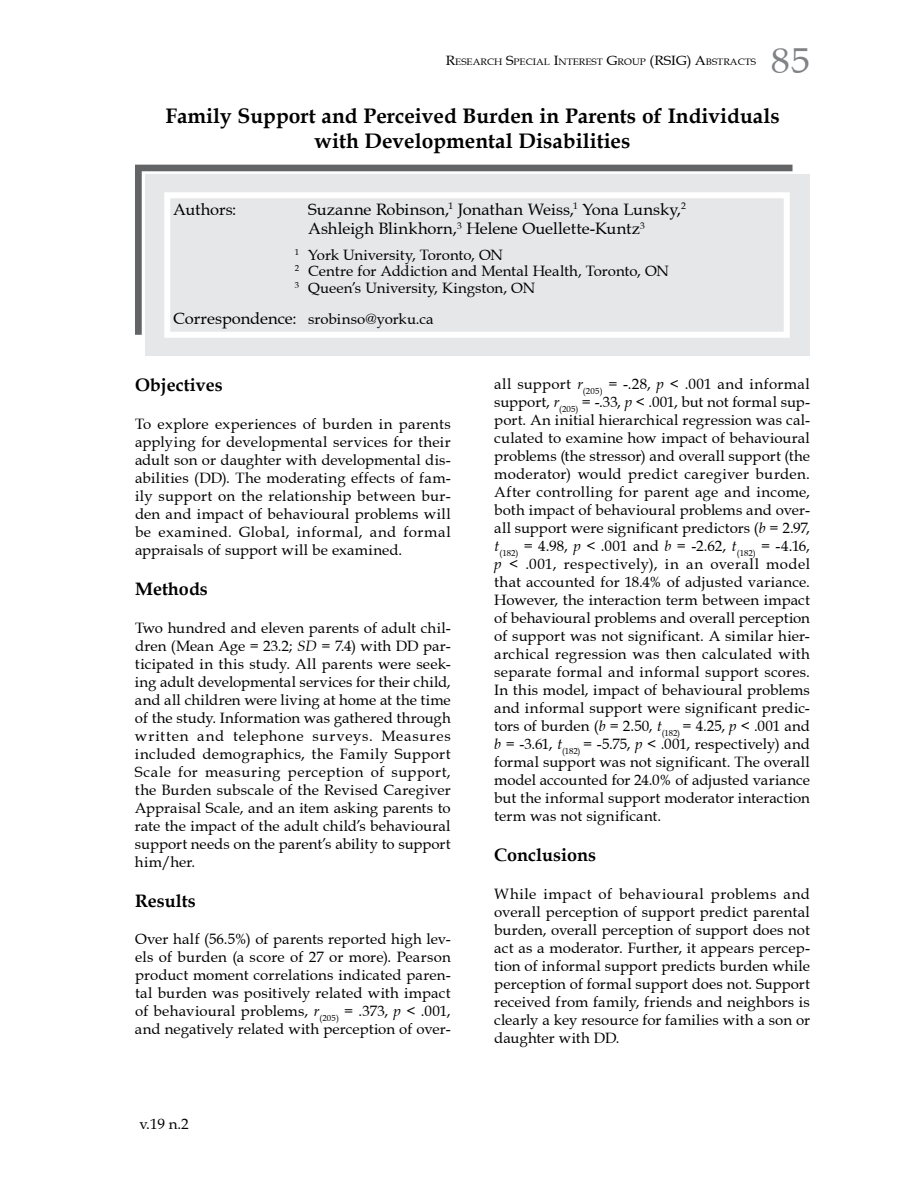
<style>
.page{position:relative;width:918px;height:1188px;background:#fff}
.page>*{position:absolute;margin:0;border:0;box-sizing:border-box;transform-origin:0 0}
.t1{font:36px "Book Antiqua";color:#808285;scale:1.05 1}
.t2{font:700 21px/25.2px "Book Antiqua";color:#000;text-align:center}
.t3{font:700 18px "Book Antiqua";color:#000}
.t4{font:16.5px/19.5px "Book Antiqua";color:#000}
.t5{font:15px/18px "Book Antiqua";letter-spacing:.005em;color:#000;text-align:justify}
.t6{font:9.45px "Book Antiqua";color:#000;scale:1.05 1}
.s1{font-size:13.5px}
.s2{font-size:16.5px}
.s3{font-style:italic}
</style>
<div class="page">
<svg style="left:135px;top:165px;width:658px;height:170px;fill:#636466"></svg>
<div style="left:145px;top:174px;width:664px;height:182px;background:#e6e7e8"></div>
<div style="left:164px;top:192px;width:626px;height:146px;border:6px solid #fff"></div>
<p class="t6" style="left:446px;top:56px;width:297px"><span class="s1">R</span>ESEARCH <span class="s1">S</span>PECIAL <span class="s1">I</span>NTEREST <span class="s1">G</span>ROUP <span class="s1">(RSIG) A</span>BSTRACTS</p>
<h1 class="t1" style="left:771px;top:38px;width:38px">85</h1>
<h2 class="t2" style="left:165px;top:103px;width:616px">Family Support and Perceived Burden in Parents of Individuals with Developmental Disabilities</h2>
<p class="t4" style="left:173px;top:199px;width:65px">Authors:</p>
<p class="t4" style="left:308px;top:199px;width:379px">Suzanne Robinson,<sup>1</sup> Jonathan Weiss,<sup>1</sup> Yona Lunsky,<sup>2<br></sup>Ashleigh Blinkhorn,<sup>3</sup> Helene Ouellette-Kuntz<sup>3</sup></p>
<p class="t5" style="left:295px;top:246px;width:376px;line-height:16.5px;text-align:left"><sup>1</sup> York University, Toronto, ON<br><sup>2</sup> Centre for Addiction and Mental Health, Toronto, ON<br><sup>3</sup> Queen’s University, Kingston, ON</p>
<p class="t5" style="left:173px;top:310px;width:262px"><span class="s2">Correspondence:</span> srobinso@yorku.ca</p>
<p class="t3" style="left:135px;top:373px;width:89px">Objectives</p>
<p class="t5" style="left:135px;top:415px;width:317px">To explore experiences of burden in parents applying for developmental services for their adult son or daughter with developmental dis&shy;abilities (DD). The moderating effects of fam&shy;ily support on the relationship between bur&shy;den and impact of behavioural problems will be examined. Global, informal, and formal appraisals of support will be examined.</p>
<p class="t3" style="left:135px;top:577px;width:74px">Methods</p>
<p class="t5" style="left:135px;top:619px;width:317px">Two hundred and eleven parents of adult chil&shy;dren (Mean Age = 23.2; <span class="s3">SD</span> = 7.4) with DD par&shy;ticipated in this study. All parents were seek&shy;ing adult developmental services for their child, and all children were living at home at the time of the study. Information was gathered through written and telephone surveys. Measures included demographics, the Family Support Scale for measuring perception of support, the Burden subscale of the Revised Caregiver Appraisal Scale, and an item asking parents to rate the impact of the adult child’s behavioural support needs on the parent’s ability to support him/her.</p>
<p class="t3" style="left:135px;top:888px;width:62px">Results</p>
<p class="t5" style="left:135px;top:930px;width:317px">Over half (56.5%) of parents reported high lev&shy;els of burden (a score of 27 or more). Pearson product moment correlations indicated paren&shy;tal burden was positively related with impact of behavioural problems, <span class="s3">r</span><sub>(205)</sub> = .373, <span class="s3">p</span> &lt; .001, and negatively related with perception of over-</p>
<p class="t5" style="left:140px;top:1115px;width:51px">v.19 n.2</p>
<p class="t5" style="left:494px;top:375px;width:317px">all support <span class="s3">r</span><sub>(205)</sub> = -.28, <span class="s3">p</span> &lt; .001 and informal support, <span class="s3">r</span><sub>(205)</sub> = -.33, <span class="s3">p</span> &lt; .001, but not formal sup&shy;port. An initial hierarchical regression was cal&shy;culated to examine how impact of behavioural problems (the stressor) and overall support (the moderator) would predict caregiver burden.<br>After controlling for parent age and income, both impact of behavioural problems and over&shy;all support were significant predictors (<span class="s3">b</span> = 2.97, <span class="s3">t</span><sub>(182)</sub> = 4.98, <span class="s3">p</span> &lt; .001 and <span class="s3">b</span> = ‑2.62, <span class="s3">t</span><sub>(182)</sub> = -4.16, <span class="s3">p</span> &lt; .001, respectively), in an overall model that accounted for 18.4% of adjusted variance.<br>However, the interaction term between impact of behavioural problems and overall perception of support was not significant. A similar hier&shy;archical regression was then calculated with separate formal and informal support scores.<br>In this model, impact of behavioural problems and informal support were significant predic&shy;tors of burden (<span class="s3">b</span> = 2.50, <span class="s3">t</span><sub>(182)</sub> = 4.25, <span class="s3">p</span> &lt; .001 and <span class="s3">b</span> = ‑3.61, <span class="s3">t</span><sub>(182)</sub> = -5.75, <span class="s3">p</span> &lt; .001, respectively) and formal support was not significant. The overall model accounted for 24.0% of adjusted variance but the informal support moderator interaction term was not significant.</p>
<p class="t3" style="left:494px;top:843px;width:103px">Conclusions</p>
<p class="t5" style="left:494px;top:885px;width:317px">While impact of behavioural problems and overall perception of support predict parental burden, overall perception of support does not act as a moderator. Further, it appears percep&shy;tion of informal support predicts burden while perception of formal support does not. Support received from family, friends and neighbors is clearly a key resource for families with a son or daughter with DD.</p>
</div>
